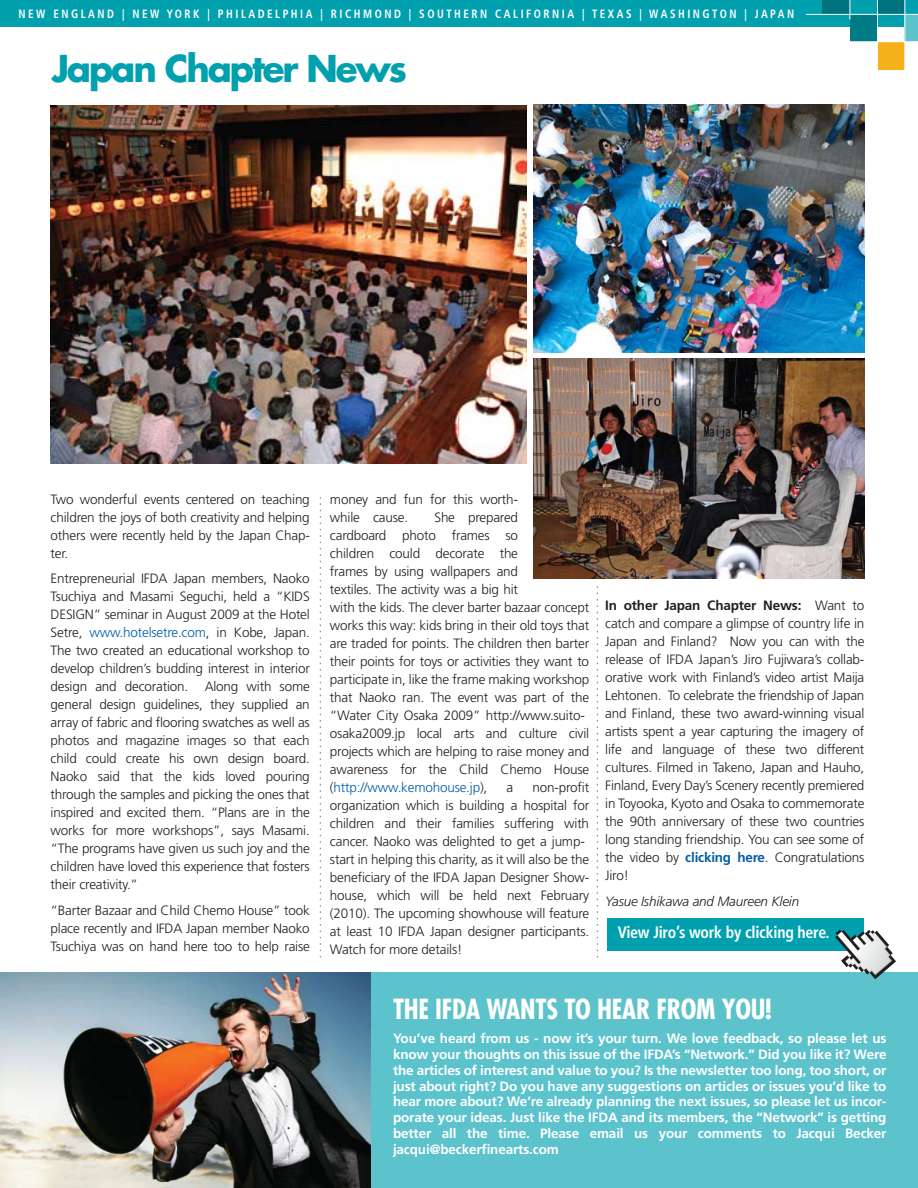
<style>
.page{position:relative;width:918px;height:1188px;background:#fff}
.page>*{position:absolute;margin:0;border:0;box-sizing:border-box;transform-origin:0 0}
.t1{font:700 36px "Futura";letter-spacing:-.06em;color:#00a0af}
.t2{font:700 condensed 27px "Futura";letter-spacing:-.01em;color:#fff}
.t3{font:700 condensed 16.5px "Frutiger";letter-spacing:-.015em;color:#fff;scale:.96 1}
.t4{font:300 13.5px/18px "Frutiger";letter-spacing:-.015em;color:#231f20;text-align:justify}
.t5{font:700 13.5px/15.8px "Frutiger";letter-spacing:-.01em;color:#fff;text-align:justify}
.t6{font:italic 300 13.5px "Frutiger";letter-spacing:-.015em;color:#231f20}
.t7{font:700 condensed 12px "Frutiger";letter-spacing:.225em;color:#fff;scale:.92 1}
.s1{color:#005daa}
.s2{font-weight:700}
.s3{font-weight:700;color:#005daa}
</style>
<div class="page">
<div style="left:370px;top:971px;width:548px;height:217px;background:#5cc2cc"></div>
<img style="left:0;top:971px;width:371px;height:217px">
<img style="left:51px;top:105px;width:476px;height:359px">
<div style="left:0;top:0;width:918px;height:27px;background:#00a0af"></div>
<div style="left:877px;top:0;width:28px;height:14px;background:#00727d"></div>
<div style="left:823px;top:0;width:27px;height:14px;background:#00727d"></div>
<div style="left:850px;top:14px;width:27px;height:28px;background:#007c87"></div>
<div style="left:877px;top:42px;width:28px;height:27px;background:#f8b019"></div>
<div style="left:905px;top:14px;width:13px;height:28px;background:#5cc2cc"></div>
<hr style="left:806px;top:14px;width:112px;height:1px;background:#fff">
<hr style="left:822px;top:41px;width:96px;height:1px;background:#fff">
<hr style="left:904px;top:0;width:1px;height:71px;background:#fff">
<hr style="left:877px;top:0;width:1px;height:71px;background:#fff">
<svg style="left:850px;top:0;width:1px;height:20px"></svg>
<svg style="left:597px;top:586px;width:1px;height:371px"></svg>
<div style="left:607px;top:919px;width:257px;height:32px;background:#00a0af"></div>
<svg style="left:835px;top:930px;width:61px;height:49px"></svg>
<svg style="left:320px;top:497px;width:1px;height:460px"></svg>
<img style="left:534px;top:104px;width:330px;height:248px">
<img style="left:534px;top:358px;width:330px;height:221px">
<p class="t7" style="left:18px;top:7px;width:845px">NEW ENGLAND | NEW YORK | PHILADELPHIA | RICHMOND | SOUTHERN CALIFORNIA | TEXAS | WASHINGTON | JAPAN</p>
<h1 class="t1" style="left:52px;top:44px;width:357px">Japan Chapter News</h1>
<p class="t4" style="left:51px;top:490px;width:261px">Two wonderful events centered on teaching children the joys of both creativity and helping others were recently held by the Japan Chap&shy;ter.</p>
<p class="t4" style="left:51px;top:570px;width:261px">Entrepreneurial IFDA Japan members, Naoko Tsuchiya and Masami Seguchi, held a “KIDS DESIGN” seminar in August 2009 at the Hotel Setre, <span class="s1">www.hotelsetre.com</span>, in Kobe, Japan.<br>The two created an educational workshop to develop children’s budding interest in interior design and decoration. Along with some general design guidelines, they supplied an array of fabric and flooring swatches as well as photos and magazine images so that each child could create his own design board.<br>Naoko said that the kids loved pouring through the samples and picking the ones that inspired and excited them. “Plans are in the works for more workshops”, says Masami. “The programs have given us such joy and the children have loved this experience that fosters their creativity.”</p>
<p class="t4" style="left:51px;top:901px;width:261px">“Barter Bazaar and Child Chemo House” took place recently and IFDA Japan member Naoko Tsuchiya was on hand here too to help raise</p>
<p class="t4" style="left:330px;top:490px;width:190px">money and fun for this worth&shy;while cause.</p>
<p class="t4" style="left:330px;top:508px;width:261px;text-align:left;text-indent:104px">She prepared<br>cardboard photo frames so<br>children could decorate the<br>frames by using wallpapers and<br>textiles. The activity was a big hit<br>with the kids. The clever barter bazaar concept works this way: kids bring in their old toys that are traded for points. The children then barter their points for toys or activities they want to participate in, like the frame making workshop that Naoko ran. The event was part of the “Water City Osaka 2009” http://www.suito&shy;osaka2009.jp local arts and culture civil projects which are helping to raise money and awareness for the Child Chemo House (<span class="s1">http://www.kemohouse.jp</span>),</p>
<p class="t4" style="left:330px;top:778px;width:261px;text-align:left;text-indent:203px">non-profit organization which is building a hospital for children and their families suffering with cancer. Naoko was delighted to get a jump&shy;start in helping this charity, as it will also be the beneficiary of the IFDA Japan Designer Show&shy;house, which will be held next February (2010). The upcoming showhouse will feature at least 10 IFDA Japan designer participants.<br>Watch for more details!</p>
<p class="t4" style="left:507px;top:778px;width:8px">a</p>
<p class="t4" style="left:605px;top:597px;width:261px"><span class="s2">In other Japan Chapter News:</span> Want to catch and compare a glimpse of country life in Japan and Finland? Now you can with the release of IFDA Japan’s Jiro Fujiwara’s collab&shy;orative work with Finland’s video artist Maija Lehtonen. To celebrate the friendship of Japan and Finland, these two award-winning visual artists spent a year capturing the imagery of life and language of these two different cultures. Filmed in Takeno, Japan and Hauho, Finland, Every Day’s Scenery recently premiered in Toyooka, Kyoto and Osaka to commemorate the 90th anniversary of these two countries long standing friendship. You can see some of the video by <span class="s3">clicking here</span>. Congratulations Jiro!</p>
<p class="t6" style="left:605px;top:894px;width:196px">Yasue Ishikawa and Maureen Klein</p>
<p class="t3" style="left:618px;top:923px;width:222px">View Jiro’s work by clicking here.</p>
<h2 class="t2" style="left:393px;top:992px;width:380px">THE IFDA WANTS TO HEAR FROM YOU!</h2>
<p class="t5" style="left:393px;top:1031px;width:495px">You’ve heard from us - now it’s your turn. We love feedback, so please let us know your thoughts on this issue of the IFDA’s “Network.” Did you like it? Were the articles of interest and value to you? Is the newsletter too long, too short, or just about right? Do you have any suggestions on articles or issues you’d like to hear more about? We’re already planning the next issues, so please let us incor&shy;porate your ideas. Just like the IFDA and its members, the “Network” is getting better all the time. Please email us your comments to Jacqui Becker jacqui@beckerfinearts.com</p>
</div>
